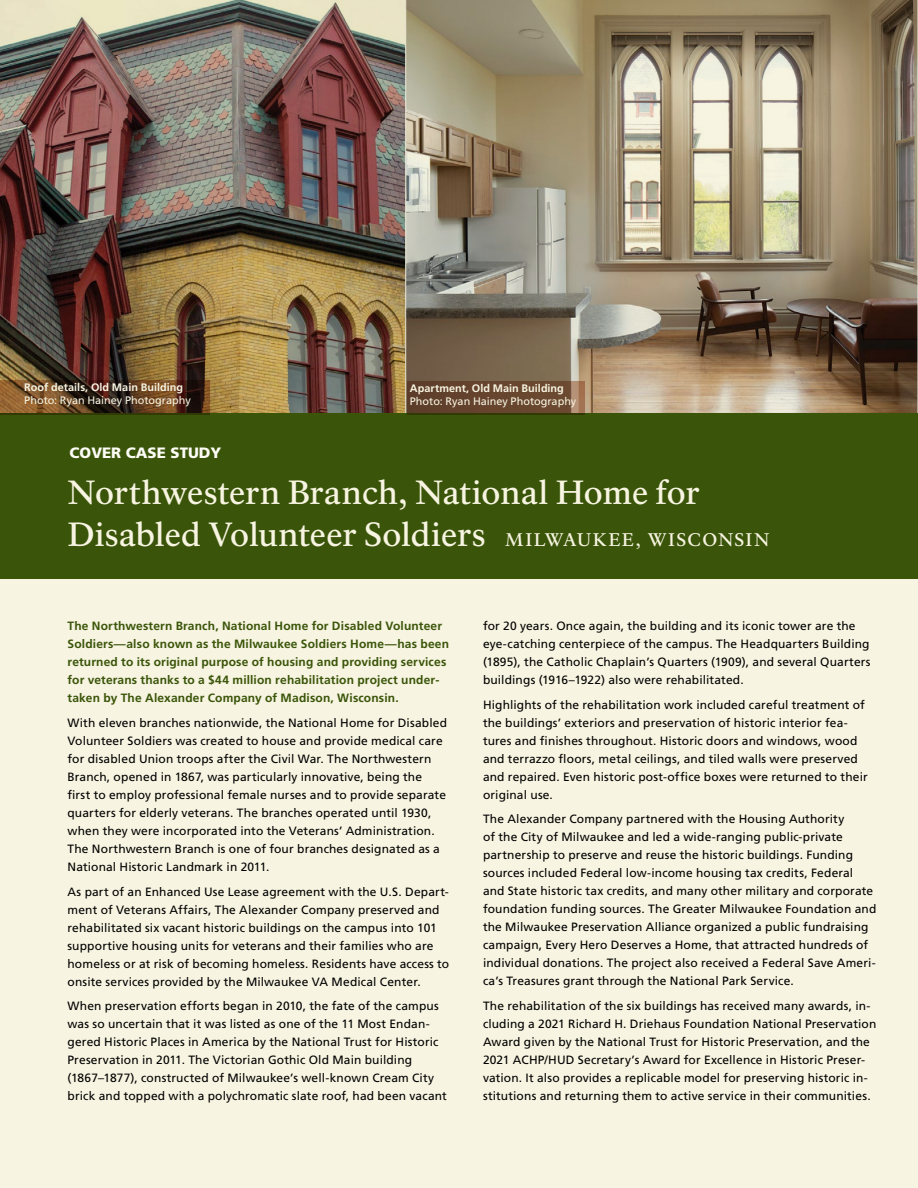
<style>
.page{position:relative;width:918px;height:1188px;background:#f7f4e1}
.page>*{position:absolute;margin:0;border:0;box-sizing:border-box;transform-origin:0 0}
.t1{font:500 33px/42px "NPS Rawlinson OT Old";letter-spacing:-.01em;color:#f7f4e1}
.t2{font:900 15px "Frutiger";color:#fdfcf6}
.Paragraph_NPS_AR_8_1{font:12px/18px "Frutiger LT Std";letter-spacing:.01em;color:#000}
.Paragraph_NPS_AR_8_1-2{font:700 12px/18px "Frutiger LT Std";letter-spacing:.015em;color:#3a5509}
.photo_credit{font:700 10.8px/13px "Frutiger LT Std";color:#f7f4e1}
.photo_credit-2{font:10.8px/13px "Frutiger LT Std";color:#f7f4e1}
.s1{font-weight:400}
.s2{font-weight:700}
.s3{font-family:"NPS Rawlinson OT";font-size:18px}
</style>
<div class="page">
<img style="left:0;top:0;width:406px;height:413px">
<img style="left:406px;top:0;width:512px;height:413px">
<div style="left:0;top:413px;width:918px;height:165px;background:#3a5509"></div>
<svg style="left:407px;top:381px;width:178px;height:34px;background:#67472f"></svg>
<svg style="left:0;top:380px;width:210px;height:35px;background:#58391d"></svg>
<p class="photo_credit" style="left:24px;top:381px;width:168px">Roof details, Old Main Building<br><span class="s1">Photo: Ryan Hainey Photography</span></p>
<p class="t2" style="left:70px;top:444px;width:153px">COVER CASE STUDY</p>
<p class="photo_credit-2" style="left:410px;top:381px;width:168px"><span class="s2">Apartment, Old Main Building<br></span>Photo: Ryan Hainey Photography</p>
<h1 class="t1" style="left:68px;top:472px;width:703px">Northwestern Branch, National Home for<br>Disabled Volunteer Soldiers <span class="s3">MILWAUKEE, WISCONSIN</span></h1>
<p class="Paragraph_NPS_AR_8_1-2" style="left:68px;top:617px;width:383px">The Northwestern Branch, National Home for Disabled Volunteer Soldiers—also known as the Milwaukee Soldiers Home—has been returned to its original purpose of housing and providing services for veterans thanks to a $44 million rehabilitation project under&shy;taken by The Alexander Company of Madison, Wisconsin.</p>
<p class="Paragraph_NPS_AR_8_1" style="left:68px;top:714px;width:381px">With eleven branches nationwide, the National Home for Disabled Volunteer Soldiers was created to house and provide medical care for disabled Union troops after the Civil War. The Northwestern Branch, opened in 1867, was particularly innovative, being the first to employ professional female nurses and to provide separate quarters for elderly veterans. The branches operated until 1930, when they were incorporated into the Veterans’ Administration.<br>The Northwestern Branch is one of four branches designated as a National Historic Landmark in 2011.</p>
<p class="Paragraph_NPS_AR_8_1" style="left:68px;top:882px;width:383px">As part of an Enhanced Use Lease agreement with the U.S. Depart&shy;ment of Veterans Affairs, The Alexander Company preserved and rehabilitated six vacant historic buildings on the campus into 101 supportive housing units for veterans and their families who are homeless or at risk of becoming homeless. Residents have access to onsite services provided by the Milwaukee VA Medical Center.</p>
<p class="Paragraph_NPS_AR_8_1" style="left:68px;top:997px;width:381px">When preservation efforts began in 2010, the fate of the campus was so uncertain that it was listed as one of the 11 Most Endan&shy;gered Historic Places in America by the National Trust for Historic Preservation in 2011. The Victorian Gothic Old Main building (1867–1877), constructed of Milwaukee’s well-known Cream City brick and topped with a polychromatic slate roof, had been vacant</p>
<p class="Paragraph_NPS_AR_8_1" style="left:483px;top:617px;width:389px">for 20 years. Once again, the building and its iconic tower are the eye-catching centerpiece of the campus. The Headquarters Building (1895), the Catholic Chaplain’s Quarters (1909), and several Quarters buildings (1916–1922) also were rehabilitated.</p>
<p class="Paragraph_NPS_AR_8_1" style="left:483px;top:695px;width:386px">Highlights of the rehabilitation work included careful treatment of the buildings’ exteriors and preservation of historic interior fea&shy;tures and finishes throughout. Historic doors and windows, wood and terrazzo floors, metal ceilings, and tiled walls were preserved and repaired. Even historic post-office boxes were returned to their original use.</p>
<p class="Paragraph_NPS_AR_8_1" style="left:483px;top:810px;width:395px">The Alexander Company partnered with the Housing Authority<br>of the City of Milwaukee and led a wide-ranging public-private partnership to preserve and reuse the historic buildings. Funding sources included Federal low-income housing tax credits, Federal and State historic tax credits, and many other military and corporate foundation funding sources. The Greater Milwaukee Foundation and the Milwaukee Preservation Alliance organized a public fundraising campaign, Every Hero Deserves a Home, that attracted hundreds of individual donations. The project also received a Federal Save Ameri&shy;ca’s Treasures grant through the National Park Service.</p>
<p class="Paragraph_NPS_AR_8_1" style="left:483px;top:997px;width:395px">The rehabilitation of the six buildings has received many awards, in&shy;cluding a 2021 Richard H. Driehaus Foundation National Preservation Award given by the National Trust for Historic Preservation, and the 2021 ACHP/HUD Secretary’s Award for Excellence in Historic Preser&shy;vation. It also provides a replicable model for preserving historic in&shy;stitutions and returning them to active service in their communities.</p>
</div>
